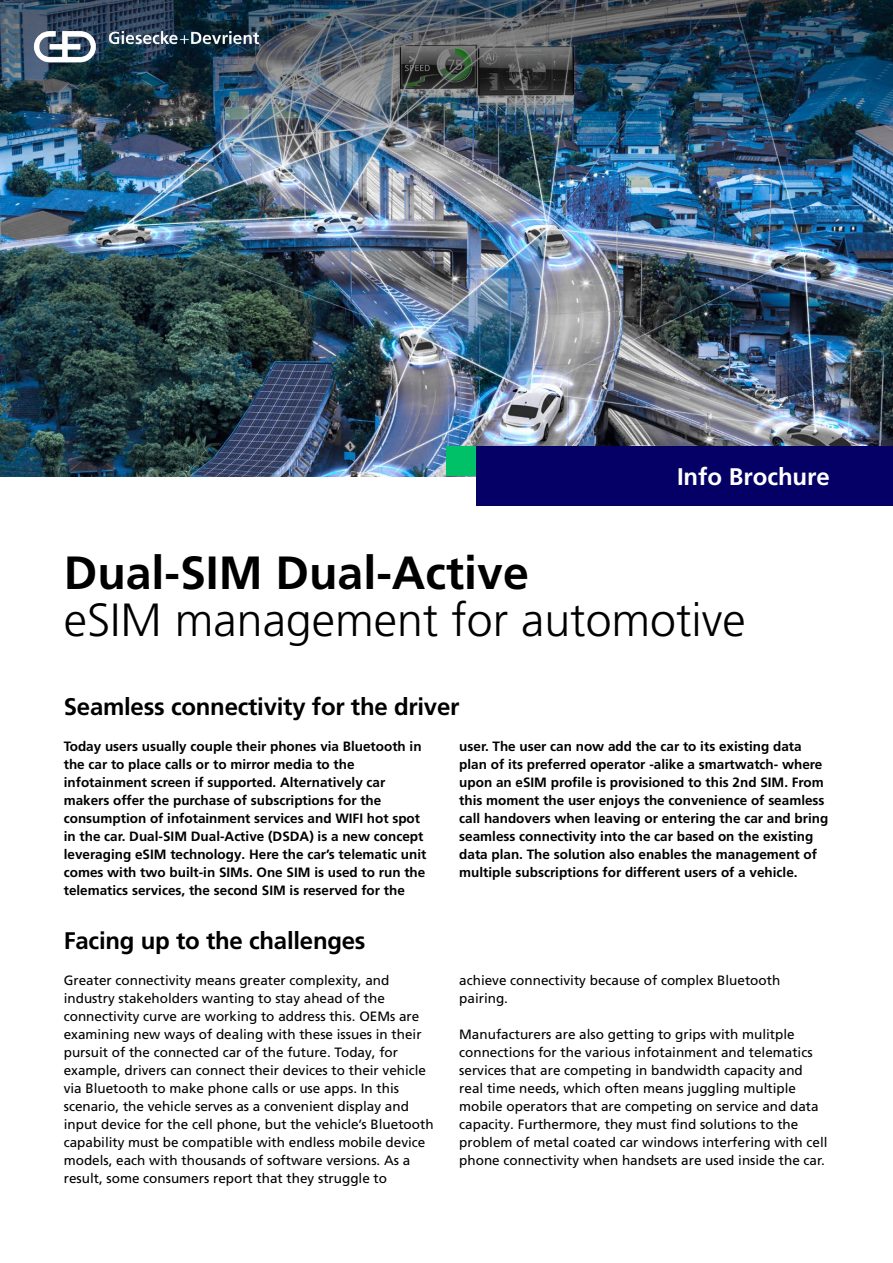
<style>
.page{position:relative;width:893px;height:1263px;background:#fff}
.page>*{position:absolute;margin:0;border:0;box-sizing:border-box;transform-origin:0 0}
.t1{font:300 46.5px "Frutiger LT Pro";color:#000}
.t2{font:700 46.5px "Frutiger LT Pro";color:#000}
.t3{font:700 24px "Frutiger LT Pro";letter-spacing:-.01em;color:#000}
.t4{font:700 24px "Frutiger LT Pro";color:#fff}
.t5{font:13.5px/18px "Frutiger LT Pro";color:#000}
.t6{font:700 13.5px/18px "Frutiger LT Pro";color:#000}
</style>
<div class="page">
<img style="left:0;top:168px;width:893px;height:308px">
<div style="left:476px;top:446px;width:417px;height:60px;background:#040066"></div>
<div style="left:446px;top:446px;width:30px;height:30px;background:#00c167"></div>
<img style="left:0;top:0;width:893px;height:168px">
<img style="left:21px;top:18px;width:250px;height:57px">
<h2 class="t4" style="left:677px;top:463px;width:154px">Info Brochure</h2>
<h1 class="t2" style="left:64px;top:545px;width:467px">Dual-SIM Dual-Active</h1>
<h1 class="t1" style="left:64px;top:592px;width:684px">eSIM management for automotive</h1>
<h2 class="t3" style="left:64px;top:692px;width:397px">Seamless connectivity for the driver</h2>
<p class="t6" style="left:64px;top:737px;width:364px">Today users usually couple their phones via Bluetooth in the car to place calls or to mirror media to the infotainment screen if supported. Alternatively car makers offer the purchase of subscriptions for the consumption of infotainment services and WIFI hot spot in the car. Dual-SIM Dual-Active (DSDA) is a new concept leveraging eSIM technology. Here the car’s telematic unit comes with two built-in SIMs. One SIM is used to run the telematics services, the second SIM is reserved for the</p>
<p class="t6" style="left:459px;top:737px;width:371px">user. The user can now add the car to its existing data plan of its preferred operator -alike a smartwatch- where upon an eSIM profile is provisioned to this 2nd SIM. From this moment the user enjoys the convenience of seamless call handovers when leaving or entering the car and bring seamless connectivity into the car based on the existing data plan. The solution also enables the management of multiple subscriptions for different users of a vehicle.</p>
<h2 class="t3" style="left:64px;top:926px;width:303px">Facing up to the challenges</h2>
<p class="t5" style="left:64px;top:971px;width:371px">Greater connectivity means greater complexity, and industry stakeholders wanting to stay ahead of the connectivity curve are working to address this. OEMs are examining new ways of dealing with these issues in their pursuit of the connected car of the future. Today, for example, drivers can connect their devices to their vehicle via Bluetooth to make phone calls or use apps. In this scenario, the vehicle serves as a convenient display and input device for the cell phone, but the vehicle’s Bluetooth capability must be compatible with endless mobile device models, each with thousands of software versions. As a result, some consumers report that they struggle to</p>
<p class="t5" style="left:459px;top:971px;width:323px">achieve connectivity because of complex Bluetooth pairing.</p>
<p class="t5" style="left:459px;top:1025px;width:370px">Manufacturers are also getting to grips with mulitple connections for the various infotainment and telematics services that are competing in bandwidth capacity and real time needs, which often means juggling multiple mobile operators that are competing on service and data capacity. Furthermore, they must find solutions to the problem of metal coated car windows interfering with cell phone connectivity when handsets are used inside the car.</p>
</div>
